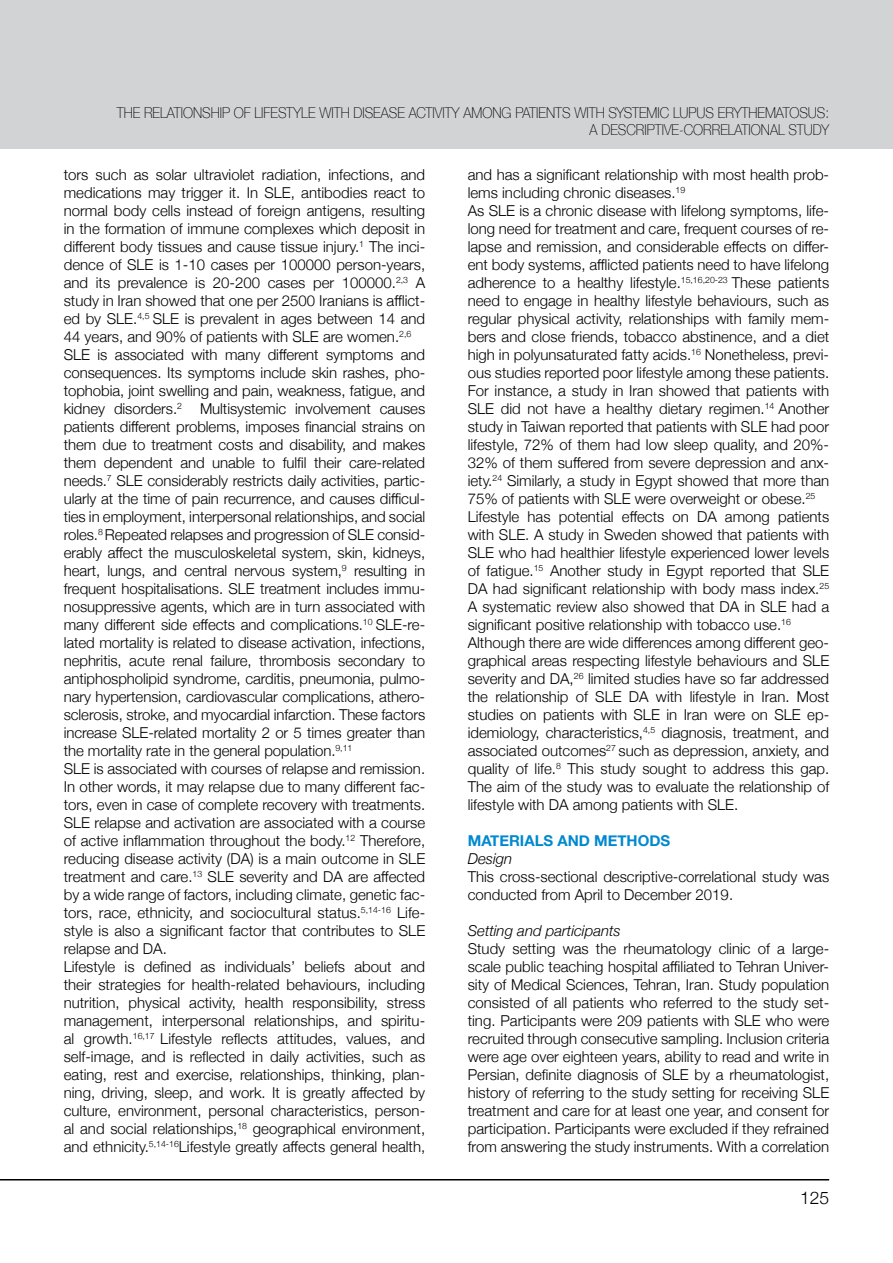
<style>
.page{position:relative;width:893px;height:1263px;background:#fff}
.page>*{position:absolute;margin:0;border:0;box-sizing:border-box;transform-origin:0 0}
.t1{font:300 17.4px "Helvetica Neue";color:#000}
.t2{font:300 15px/18px "Helvetica Neue";color:#000}
.t3{font:100 15px/17.1px "Helvetica Neue";color:#000;text-align:right;scale:.9 1}
.t4{font:italic 300 15px "Helvetica Neue";color:#000}
.t5{font:700 15px "Helvetica Neue";color:#0089cf}
</style>
<div class="page">
<hr style="left:0;top:1179px;width:829px;height:1px;background:#000">
<div style="left:0;top:0;width:893px;height:149px;background:#d1d3d4"></div>
<p class="t3" style="left:117px;top:104px;width:793px">THE RELATIONSHIP OF LIFESTYLE WITH DISEASE ACTIVITY AMONG PATIENTS WITH SYSTEMIC LUPUS ERYTHEMATOSUS:<br>A DESCRIPTIVE-CORRELATIONAL STUDY</p>
<p class="t2" style="left:64px;top:165px;width:363px">tors such as solar ultraviolet radiation, infections, and medications may trigger it. In SLE, antibodies react to normal body cells instead of foreign antigens, resulting in the formation of immune complexes which deposit in different body tissues and cause tissue injury.<sup>1</sup> The inci&shy;dence of SLE is 1-10 cases per 100000 person-years, and its prevalence is 20-200 cases per 100000.<sup>2,3</sup> A study in Iran showed that one per 2500 Iranians is afflict&shy;ed by SLE.<sup>4,5</sup> SLE is prevalent in ages between 14 and 44 years, and 90% of patients with SLE are women.<sup>2,6<br></sup>SLE is associated with many different symptoms and consequences. Its symptoms include skin rashes, pho&shy;tophobia, joint swelling and pain, weakness, fatigue, and kidney disorders.<sup>2</sup> Multisystemic involvement causes patients different problems, imposes financial strains on them due to treatment costs and disability, and makes them dependent and unable to fulfil their care-related needs.<sup>7</sup> SLE considerably restricts daily activities, partic&shy;ularly at the time of pain recurrence, and causes difficul&shy;ties in employment, interpersonal relationships, and social roles.<sup>8</sup> Repeated relapses and progression of SLE consid&shy;erably affect the musculoskeletal system, skin, kidneys, heart, lungs, and central nervous system,<sup>9</sup> resulting in frequent hospitalisations. SLE treatment includes immu&shy;nosuppressive agents, which are in turn associated with many different side effects and complications.<sup>10</sup> SLE-re&shy;lated mortality is related to disease activation, infections, nephritis, acute renal failure, thrombosis secondary to antiphospholipid syndrome, carditis, pneumonia, pulmo&shy;nary hypertension, cardiovascular complications, athero&shy;sclerosis, stroke, and myocardial infarction. These factors increase SLE-related mortality 2 or 5 times greater than the mortality rate in the general population.<sup>9,11<br></sup>SLE is associated with courses of relapse and remission.<br>In other words, it may relapse due to many different fac&shy;tors, even in case of complete recovery with treatments.<br>SLE relapse and activation are associated with a course of active inflammation throughout the body.<sup>12</sup> Therefore, reducing disease activity (DA) is a main outcome in SLE treatment and care.<sup>13</sup> SLE severity and DA are affected by a wide range of factors, including climate, genetic fac&shy;tors, race, ethnicity, and sociocultural status.<sup>5,14-16</sup> Life&shy;style is also a significant factor that contributes to SLE relapse and DA.<br>Lifestyle is defined as individuals’ beliefs about and their strategies for health-related behaviours, including nutrition, physical activity, health responsibility, stress management, interpersonal relationships, and spiritu&shy;al growth.<sup>16,17</sup> Lifestyle reflects attitudes, values, and self-image, and is reflected in daily activities, such as eating, rest and exercise, relationships, thinking, plan&shy;ning, driving, sleep, and work. It is greatly affected by culture, environment, personal characteristics, person&shy;al and social relationships,<sup>18</sup> geographical environment, and ethnicity.<sup>5,14-16</sup>Lifestyle greatly affects general health,</p>
<p class="t2" style="left:468px;top:165px;width:363px">and has a significant relationship with most health prob&shy;lems including chronic diseases.<sup>19<br></sup>As SLE is a chronic disease with lifelong symptoms, life&shy;long need for treatment and care, frequent courses of re&shy;lapse and remission, and considerable effects on differ&shy;ent body systems, afflicted patients need to have lifelong adherence to a healthy lifestyle.<sup>15,16,20-23</sup> These patients need to engage in healthy lifestyle behaviours, such as regular physical activity, relationships with family mem&shy;bers and close friends, tobacco abstinence, and a diet high in polyunsaturated fatty acids.<sup>16</sup> Nonetheless, previ&shy;ous studies reported poor lifestyle among these patients.<br>For instance, a study in Iran showed that patients with SLE did not have a healthy dietary regimen.<sup>14</sup> Another study in Taiwan reported that patients with SLE had poor lifestyle, 72% of them had low sleep quality, and 20%- 32% of them suffered from severe depression and anx&shy;iety.<sup>24</sup> Similarly, a study in Egypt showed that more than 75% of patients with SLE were overweight or obese.<sup>25<br></sup>Lifestyle has potential effects on DA among patients with SLE. A study in Sweden showed that patients with SLE who had healthier lifestyle experienced lower levels of fatigue.<sup>15</sup> Another study in Egypt reported that SLE DA had significant relationship with body mass index.<sup>25<br></sup>A systematic review also showed that DA in SLE had a significant positive relationship with tobacco use.<sup>16<br></sup>Although there are wide differences among different geo&shy;graphical areas respecting lifestyle behaviours and SLE severity and DA,<sup>26</sup> limited studies have so far addressed the relationship of SLE DA with lifestyle in Iran. Most studies on patients with SLE in Iran were on SLE ep&shy;idemiology, characteristics,<sup>4,5</sup> diagnosis, treatment, and associated outcomes<sup>27</sup> such as depression, anxiety, and quality of life.<sup>8</sup> This study sought to address this gap.<br>The aim of the study was to evaluate the relationship of lifestyle with DA among patients with SLE.</p>
<p class="t5" style="left:468px;top:829px;width:204px">MATERIALS AND METHODS</p>
<p class="t4" style="left:468px;top:847px;width:46px">Design</p>
<p class="t2" style="left:468px;top:867px;width:363px">This cross-sectional descriptive-correlational study was conducted from April to December 2019.</p>
<p class="t4" style="left:468px;top:919px;width:155px">Setting and participants</p>
<p class="t2" style="left:468px;top:939px;width:363px;text-align:justify">Study setting was the rheumatology clinic of a large&shy;scale public teaching hospital affiliated to Tehran Univer&shy;sity of Medical Sciences, Tehran, Iran. Study population consisted of all patients who referred to the study set&shy;ting. Participants were 209 patients with SLE who were recruited through consecutive sampling. Inclusion criteria were age over eighteen years, ability to read and write in Persian, definite diagnosis of SLE by a rheumatologist, history of referring to the study setting for receiving SLE treatment and care for at least one year, and consent for participation. Participants were excluded if they refrained from answering the study instruments. With a correlation</p>
<p class="t1" style="left:800px;top:1184px;width:31px">125</p>
</div>
